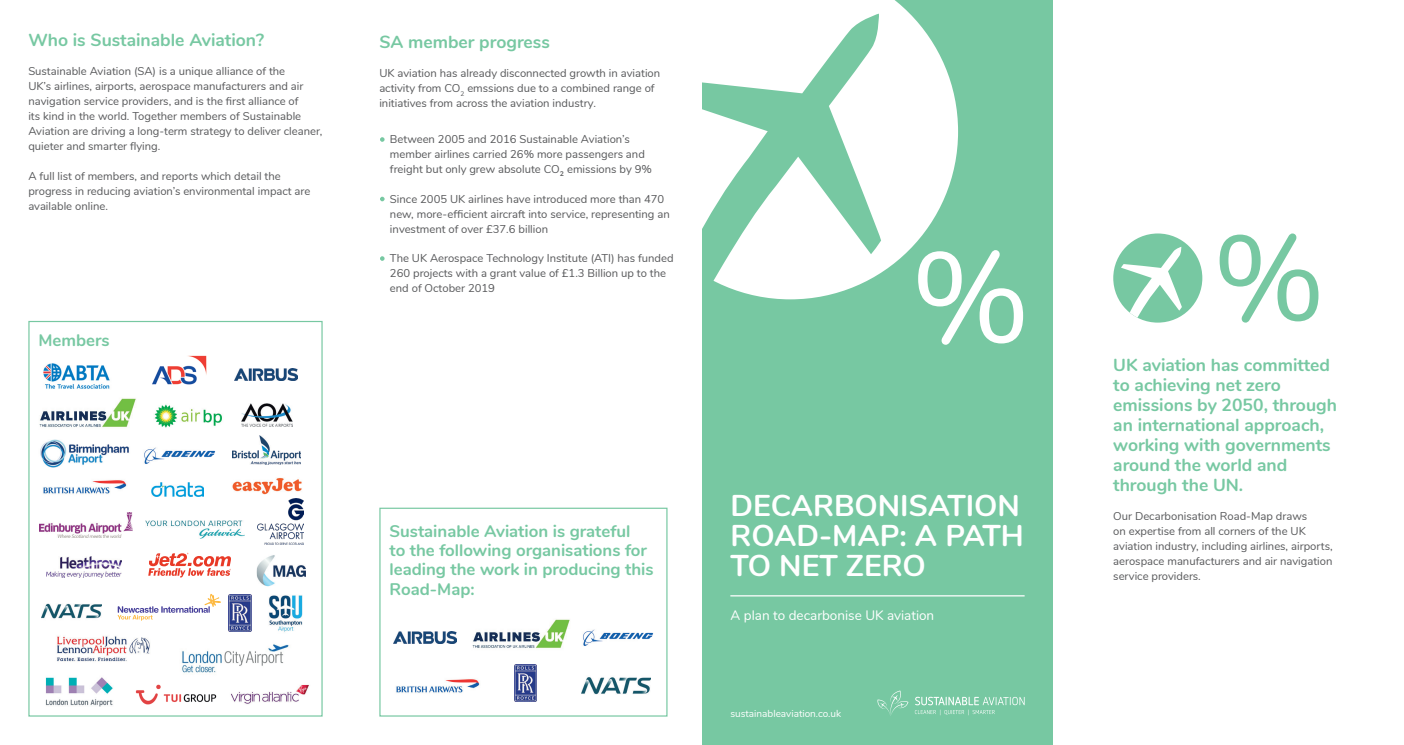
<style>
.page{position:relative;width:1404px;height:745px;background:#fff}
.page>*{position:absolute;margin:0;border:0;box-sizing:border-box;transform-origin:0 0}
.t1{font:700 30px/30px "Nunito";color:#fff}
.Title_Paragraph{font:700 17.5px/20px "Nunito";color:#77c8a2}
.Title_Paragraph-2{font:700 16.75px/19.1px "Nunito";color:#77c8a2}
.t2{font:13.5px "Nunito";color:#fff}
.Body_Copy{font:11.25px/15px "Nunito";color:#57585a}
.t3{font:10px "Nunito";color:#fff}
</style>
<div class="page">
<div style="left:702px;top:0;width:350px;height:744px;background:#77c8a2"></div>
<svg style="left:702px;top:0;width:256px;height:273px;fill:#fff"></svg>
<svg style="left:702px;top:14px;width:179px;height:583px"></svg>
<svg style="left:918px;top:250px;width:105px;height:94px"></svg>
<hr style="left:730px;top:595px;width:294px;height:1px;background:#fff">
<svg style="left:914px;top:696px;width:110px;height:18px"></svg>
<svg style="left:877px;top:690px;width:31px;height:26px"></svg>
<div style="left:1113px;top:233px;width:89px;height:89px;background:#77c8a2;border-radius:50%"></div>
<svg style="left:1113px;top:246px;width:68px;height:76px"></svg>
<svg style="left:1219px;top:233px;width:99px;height:89px"></svg>
<img style="left:257px;top:555px;width:49px;height:32px">
<img style="left:152px;top:355px;width:55px;height:30px">
<img style="left:269px;top:595px;width:34px;height:37px">
<img style="left:228px;top:594px;width:23px;height:37px">
<img style="left:235px;top:368px;width:62px;height:12px">
<img style="left:154px;top:404px;width:68px;height:24px">
<img style="left:241px;top:403px;width:51px;height:23px">
<img style="left:40px;top:439px;width:89px;height:28px">
<img style="left:144px;top:447px;width:72px;height:17px">
<img style="left:232px;top:435px;width:69px;height:29px">
<img style="left:39px;top:398px;width:97px;height:29px">
<img style="left:43px;top:480px;width:84px;height:14px">
<img style="left:152px;top:482px;width:52px;height:14px">
<img style="left:232px;top:478px;width:70px;height:17px">
<img style="left:40px;top:512px;width:93px;height:25px">
<img style="left:145px;top:520px;width:99px;height:18px">
<img style="left:46px;top:556px;width:75px;height:21px">
<img style="left:57px;top:636px;width:93px;height:26px">
<img style="left:181px;top:644px;width:108px;height:29px">
<img style="left:45px;top:677px;width:68px;height:30px">
<img style="left:42px;top:603px;width:59px;height:16px">
<img style="left:136px;top:684px;width:80px;height:21px">
<img style="left:231px;top:684px;width:78px;height:20px">
<svg style="left:118px;top:594px;width:103px;height:26px"></svg>
<div style="left:28px;top:321px;width:294px;height:395px;border:1px solid #77c8a2"></div>
<div style="left:379px;top:507px;width:288px;height:209px;border:1px solid #77c8a2"></div>
<svg style="left:380px;top:137px;width:4px;height:5px"></svg>
<svg style="left:380px;top:196px;width:4px;height:5px"></svg>
<svg style="left:380px;top:256px;width:4px;height:5px"></svg>
<svg style="left:148px;top:552px;width:83px;height:25px"></svg>
<img style="left:257px;top:498px;width:46px;height:46px">
<img style="left:43px;top:363px;width:67px;height:26px">
<img style="left:394px;top:631px;width:62px;height:11px">
<img style="left:472px;top:619px;width:98px;height:30px">
<img style="left:583px;top:629px;width:71px;height:17px">
<img style="left:514px;top:664px;width:23px;height:36px">
<img style="left:581px;top:677px;width:69px;height:18px">
<img style="left:396px;top:679px;width:84px;height:14px">
<p class="Title_Paragraph" style="left:28px;top:29px;width:237px">Who is Sustainable Aviation?</p>
<p class="Body_Copy" style="left:28px;top:63px;width:295px">Sustainable Aviation (SA) is a unique alliance of the<br>UK’s airlines, airports, aerospace manufacturers and air navigation service providers, and is the first alliance of<br>its kind in the world. Together members of Sustainable Aviation are driving a long-term strategy to deliver cleaner, quieter and smarter flying.</p>
<p class="Body_Copy" style="left:28px;top:167px;width:283px">A full list of members, and reports which detail the progress in reducing aviation’s environmental impact are available online.</p>
<p class="Title_Paragraph-2" style="left:39px;top:329px;width:73px">Members</p>
<p class="Title_Paragraph" style="left:379px;top:31px;width:172px">SA member progress</p>
<p class="Body_Copy" style="left:379px;top:65px;width:282px">UK aviation has already disconnected growth in aviation activity from CO<sub>2</sub> emssions due to a combined range of initiatives from across the aviation industry.</p>
<p class="Body_Copy" style="left:390px;top:131px;width:263px">Between 2005 and 2016 Sustainable Aviation’s member airlines carried 26% more passengers and freight but only grew absolute CO2 emissions by 9%</p>
<p class="Body_Copy" style="left:390px;top:190px;width:281px">Since 2005 UK airlines have introduced more than 470 new, more-efficient aircraft into service, representing an investment of over £37.6 billion</p>
<p class="Body_Copy" style="left:390px;top:249px;width:285px">The UK Aerospace Technology Institute (ATI) has funded<br>260 projects with a grant value of £1.3 Billion up to the end of October 2019</p>
<p class="Title_Paragraph-2" style="left:389px;top:520px;width:265px">Sustainable Aviation is grateful<br>to the following organisations for leading the work in producing this<br>Road-Map:</p>
<p class="t1" style="left:730px;top:488px;width:295px">DECARBONISATION<br>ROAD-MAP: A PATH<br>TO NET ZERO</p>
<p class="t2" style="left:730px;top:605px;width:205px">A plan to decarbonise UK aviation</p>
<p class="t3" style="left:730px;top:705px;width:112px">sustainableaviation.co.uk</p>
<p class="Title_Paragraph" style="left:1113px;top:353px;width:225px">UK aviation has committed to achieving net zero emissions by 2050, through an international approach, working with governments around the world and through the UN.</p>
<p class="Body_Copy" style="left:1113px;top:507px;width:221px">Our Decarbonisation Road-Map draws<br>on expertise from all corners of the UK aviation industry, including airlines, airports, aerospace manufacturers and air navigation service providers.</p>
</div>
